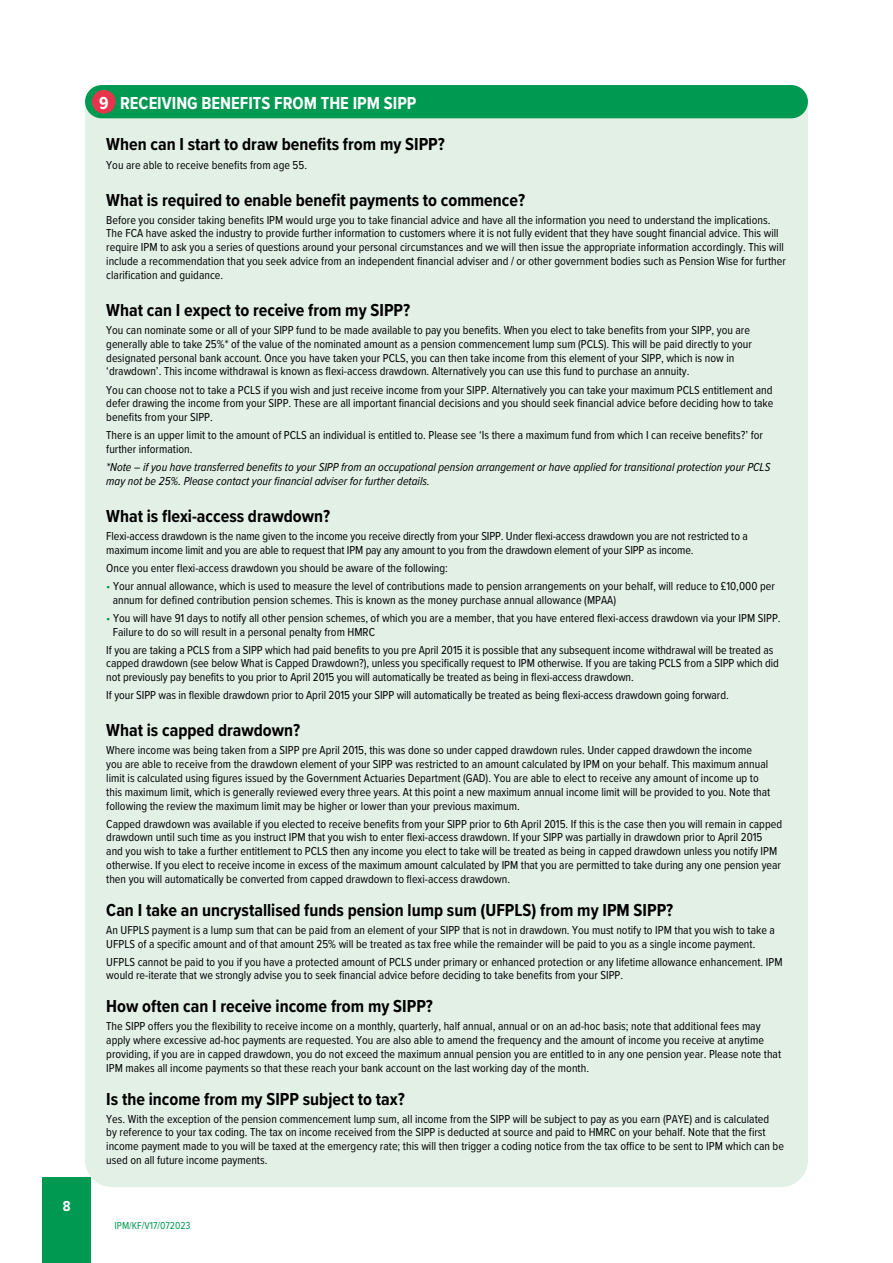
<style>
.page{position:relative;width:893px;height:1263px;background:#fff}
.page>*{position:absolute;margin:0;border:0;box-sizing:border-box;transform-origin:0 0}
.t1{font:700 18px "Proxima Nova Cond";color:#000}
.t2{font:700 18px "Proxima Nova Cond";color:#fff}
.t3{font:700 15px "Proxima Nova Cond";color:#fff}
.t4{font:12px/13.8px "Proxima Nova Cond";color:#000}
.t5{font:italic 12px/13.8px "Proxima Nova Cond";color:#000}
.t6{font:10.5px "Proxima Nova Cond";color:#009951}
.s1{color:#009951}
</style>
<div class="page">
<div style="left:85px;top:118px;width:723px;height:1069px;background:#e2f0e6;border-radius:27px"></div>
<div style="left:85px;top:99px;width:723px;height:71px;background:#e2f0e6"></div>
<div style="left:85px;top:85px;width:723px;height:33px;background:#009951;border-radius:17px"></div>
<div style="left:92px;top:90px;width:24px;height:24px;background:#e7344c;border-radius:50%"></div>
<div style="left:43px;top:1178px;width:48px;height:85px;background:#009951"></div>
<p class="t3" style="left:63px;top:1194px;width:9px">8</p>
<h1 class="t2" style="left:99px;top:90px;width:319px">9 RECEIVING BENEFITS FROM THE IPM SIPP</h1>
<h1 class="t1" style="left:106px;top:131px;width:340px">When can I start to draw benefits from my SIPP?</h1>
<p class="t4" style="left:106px;top:157px;width:202px">You are able to receive benefits from age 55.</p>
<h1 class="t1" style="left:106px;top:186px;width:420px">What is required to enable benefit payments to commence?</h1>
<p class="t4" style="left:106px;top:212px;width:681px">Before you consider taking benefits IPM would urge you to take financial advice and have all the information you need to understand the implications.<br>The FCA have asked the industry to provide further information to customers where it is not fully evident that they have sought financial advice. This will require IPM to ask you a series of questions around your personal circumstances and we will then issue the appropriate information accordingly. This will include a recommendation that you seek advice from an independent financial adviser and / or other government bodies such as Pension Wise for further clarification and guidance.</p>
<h1 class="t1" style="left:106px;top:297px;width:305px">What can I expect to receive from my SIPP?</h1>
<p class="t4" style="left:106px;top:323px;width:647px">You can nominate some or all of your SIPP fund to be made available to pay you benefits. When you elect to take benefits from your SIPP, you are generally able to take 25%* of the value of the nominated amount as a pension commencement lump sum (PCLS). This will be paid directly to your designated personal bank account. Once you have taken your PCLS, you can then take income from this element of your SIPP, which is now in ‘drawdown’. This income withdrawal is known as flexi-access drawdown. Alternatively you can use this fund to purchase an annuity.</p>
<p class="t4" style="left:106px;top:382px;width:669px;text-align:justify">You can choose not to take a PCLS if you wish and just receive income from your SIPP. Alternatively you can take your maximum PCLS entitlement and defer drawing the income from your SIPP. These are all important financial decisions and you should seek financial advice before deciding how to take benefits from your SIPP.</p>
<p class="t4" style="left:106px;top:428px;width:658px">There is an upper limit to the amount of PCLS an individual is entitled to. Please see ‘Is there a maximum fund from which I can receive benefits?’ for further information.</p>
<p class="t5" style="left:106px;top:460px;width:665px">*Note – if you have transferred benefits to your SIPP from an occupational pension arrangement or have applied for transitional protection your PCLS may not be 25%. Please contact your financial adviser for further details.</p>
<h1 class="t1" style="left:106px;top:503px;width:225px">What is flexi-access drawdown?</h1>
<p class="t4" style="left:106px;top:529px;width:643px">Flexi-access drawdown is the name given to the income you receive directly from your SIPP. Under flexi-access drawdown you are not restricted to a maximum income limit and you are able to request that IPM pay any amount to you from the drawdown element of your SIPP as income.</p>
<p class="t4" style="left:106px;top:560px;width:343px">Once you enter flexi-access drawdown you should be aware of the following:</p>
<p class="t4" style="left:113px;top:578px;width:664px;text-indent:-6px"><span class="s1">•</span> Your annual allowance, which is used to measure the level of contributions made to pension arrangements on your behalf, will reduce to £10,000 per annum for defined contribution pension schemes. This is known as the money purchase annual allowance (MPAA)</p>
<p class="t4" style="left:113px;top:610px;width:669px;text-indent:-6px"><span class="s1">•</span> You will have 91 days to notify all other pension schemes, of which you are a member, that you have entered flexi-access drawdown via your IPM SIPP.<br>Failure to do so will result in a personal penalty from HMRC</p>
<p class="t4" style="left:106px;top:642px;width:674px">If you are taking a PCLS from a SIPP which had paid benefits to you pre April 2015 it is possible that any subsequent income withdrawal will be treated as capped drawdown (see below What is Capped Drawdown?), unless you specifically request to IPM otherwise. If you are taking PCLS from a SIPP which did not previously pay benefits to you prior to April 2015 you will automatically be treated as being in flexi-access drawdown.</p>
<p class="t4" style="left:106px;top:688px;width:624px">If your SIPP was in flexible drawdown prior to April 2015 your SIPP will automatically be treated as being flexi-access drawdown going forward.</p>
<h1 class="t1" style="left:106px;top:717px;width:195px">What is capped drawdown?</h1>
<p class="t4" style="left:106px;top:743px;width:666px">Where income was being taken from a SIPP pre April 2015, this was done so under capped drawdown rules. Under capped drawdown the income you are able to receive from the drawdown element of your SIPP was restricted to an amount calculated by IPM on your behalf. This maximum annual limit is calculated using figures issued by the Government Actuaries Department (GAD). You are able to elect to receive any amount of income up to this maximum limit, which is generally reviewed every three years. At this point a new maximum annual income limit will be provided to you. Note that following the review the maximum limit may be higher or lower than your previous maximum.</p>
<p class="t4" style="left:106px;top:816px;width:677px">Capped drawdown was available if you elected to receive benefits from your SIPP prior to 6th April 2015. If this is the case then you will remain in capped drawdown until such time as you instruct IPM that you wish to enter flexi-access drawdown. If your SIPP was partially in drawdown prior to April 2015 and you wish to take a further entitlement to PCLS then any income you elect to take will be treated as being in capped drawdown unless you notify IPM otherwise. If you elect to receive income in excess of the maximum amount calculated by IPM that you are permitted to take during any one pension year then you will automatically be converted from capped drawdown to flexi-access drawdown.</p>
<h1 class="t1" style="left:106px;top:896px;width:568px">Can I take an uncrystallised funds pension lump sum (UFPLS) from my IPM SIPP?</h1>
<p class="t4" style="left:106px;top:922px;width:670px">An UFPLS payment is a lump sum that can be paid from an element of your SIPP that is not in drawdown. You must notify to IPM that you wish to take a<br>UFPLS of a specific amount and of that amount 25% will be treated as tax free while the remainder will be paid to you as a single income payment.</p>
<p class="t4" style="left:106px;top:954px;width:678px">UFPLS cannot be paid to you if you have a protected amount of PCLS under primary or enhanced protection or any lifetime allowance enhancement. IPM would re-iterate that we strongly advise you to seek financial advice before deciding to take benefits from your SIPP.</p>
<h1 class="t1" style="left:106px;top:993px;width:328px">How often can I receive income from my SIPP?</h1>
<p class="t4" style="left:106px;top:1019px;width:676px">The SIPP offers you the flexibility to receive income on a monthly, quarterly, half annual, annual or on an ad-hoc basis; note that additional fees may apply where excessive ad-hoc payments are requested. You are also able to amend the frequency and the amount of income you receive at anytime providing, if you are in capped drawdown, you do not exceed the maximum annual pension you are entitled to in any one pension year. Please note that IPM makes all income payments so that these reach your bank account on the last working day of the month.</p>
<h1 class="t1" style="left:106px;top:1085px;width:300px">Is the income from my SIPP subject to tax?</h1>
<p class="t4" style="left:106px;top:1111px;width:679px">Yes. With the exception of the pension commencement lump sum, all income from the SIPP will be subject to pay as you earn (PAYE) and is calculated<br>by reference to your tax coding. The tax on income received from the SIPP is deducted at source and paid to HMRC on your behalf. Note that the first income payment made to you will be taxed at the emergency rate; this will then trigger a coding notice from the tax office to be sent to IPM which can be used on all future income payments.</p>
<p class="t6" style="left:115px;top:1217px;width:78px">IPM/KF/V17/072023</p>
</div>
